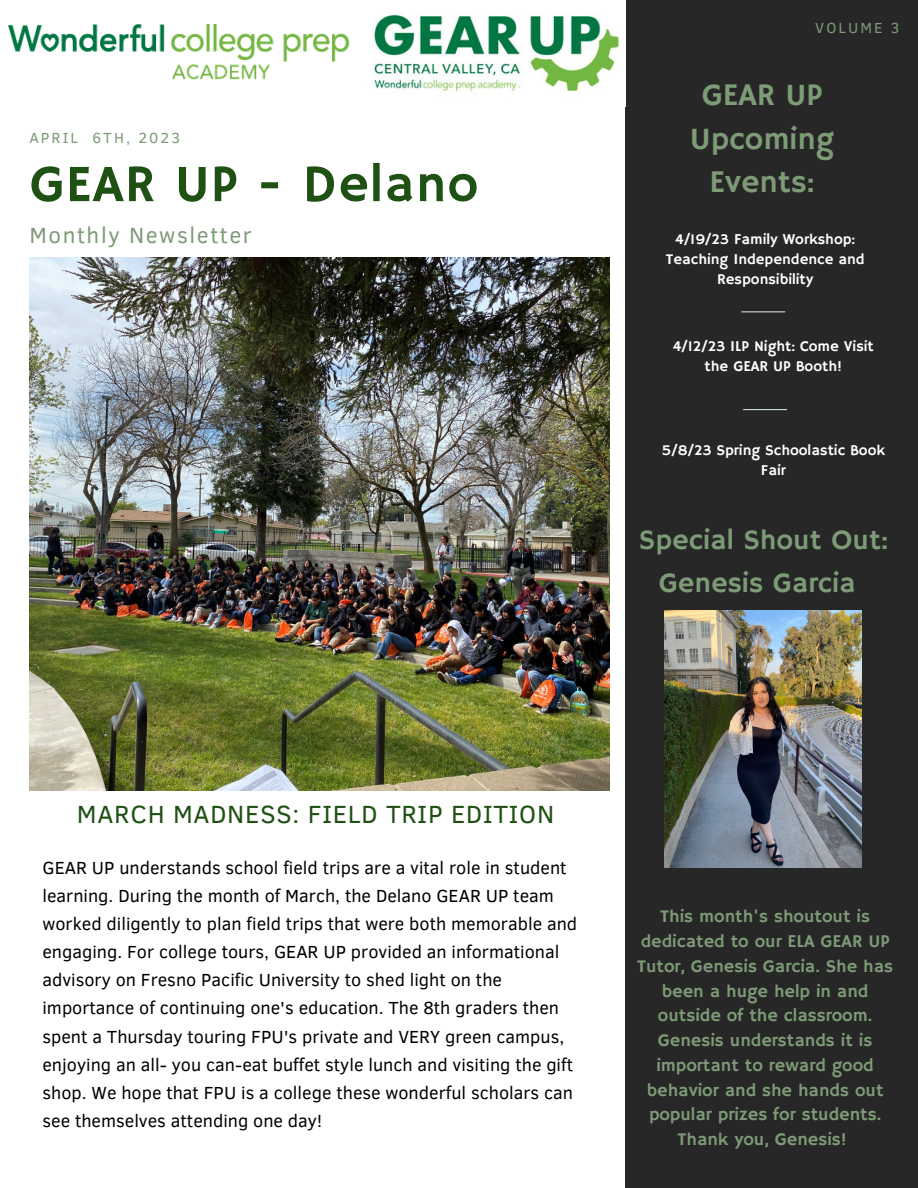
<style>
.page{position:relative;width:918px;height:1188px;background:#fff}
.page>*{position:absolute;margin:0;border:0;box-sizing:border-box;transform-origin:0 0}
.t1{font:52.5px "Hammersmith One";letter-spacing:.02em;color:#1f5014}
.t2{font:31.5px/43.8px "Hammersmith One";color:#7d9b76;text-align:center}
.t3{font:28.5px "Hammersmith One";color:#7d9b76}
.t4{font:25.5px "Clear Sans";letter-spacing:.03em;color:#1f5014}
.t5{font:22.5px "Clear Sans";letter-spacing:.07em;color:#7d9b76}
.t6{font:18px/28.2px "Clear Sans";color:#000}
.t7{font:18px/24.8px "Hammersmith One";color:#7d9b76;text-align:center}
.t8{font:15px/20.2px "Hammersmith One";color:#fff;text-align:center}
.t9{font:15px "Clear Sans";letter-spacing:.14em;color:#7d9b76}
</style>
<div class="page">
<div style="left:626px;top:0;width:292px;height:1188px;background:#272727"></div>
<img style="left:29px;top:258px;width:581px;height:532px">
<img style="left:374px;top:14px;width:245px;height:79px">
<hr style="left:743px;top:409px;width:44px;height:1px;background:#cbddd1">
<img style="left:8px;top:24px;width:342px;height:56px">
<img style="left:665px;top:611px;width:197px;height:256px">
<hr style="left:741px;top:311px;width:44px;height:1px;background:#cbddd1">
<p class="t9" style="left:29px;top:127px;width:152px">APRIL 6TH, 2023</p>
<h1 class="t1" style="left:30px;top:154px;width:450px">GEAR UP - Delano</h1>
<p class="t5" style="left:29px;top:218px;width:224px">Monthly Newsletter</p>
<p class="t9" style="left:815px;top:17px;width:86px">VOLUME 3</p>
<h2 class="t2" style="left:690px;top:74px;width:146px">GEAR UP<br>Upcoming<br>Events:</h2>
<p class="t8" style="left:666px;top:229px;width:200px">4/19/23 Family Workshop:<br>Teaching Independence and<br>Responsibility</p>
<p class="t8" style="left:673px;top:336px;width:203px">4/12/23 ILP Night: Come Visit the GEAR UP Booth!</p>
<p class="t8" style="left:662px;top:441px;width:225px">5/8/23 Spring Schoolastic Book<br>Fair</p>
<h3 class="t3" style="left:639px;top:524px;width:251px">Special Shout Out:</h3>
<h3 class="t3" style="left:659px;top:566px;width:199px">Genesis Garcia</h3>
<h3 class="t4" style="left:77px;top:796px;width:479px">MARCH MADNESS: FIELD TRIP EDITION</h3>
<p class="t6" style="left:42px;top:852px;width:536px">GEAR UP understands school field trips are a vital role in student learning. During the month of March, the Delano GEAR UP team worked diligently to plan field trips that were both memorable and engaging. For college tours, GEAR UP provided an informational advisory on Fresno Pacific University to shed light on the importance of continuing one's education. The 8th graders then spent a Thursday touring FPU's private and VERY green campus, enjoying an all- you can-eat buffet style lunch and visiting the gift shop. We hope that FPU is a college these wonderful scholars can see themselves attending one day!</p>
<p class="t7" style="left:637px;top:905px;width:258px">This month's shoutout is dedicated to our ELA GEAR UP<br>Tutor, Genesis Garcia. She has been a huge help in and outside of the classroom.<br>Genesis understands it is important to reward good behavior and she hands out popular prizes for students.<br>Thank you, Genesis!</p>
</div>
